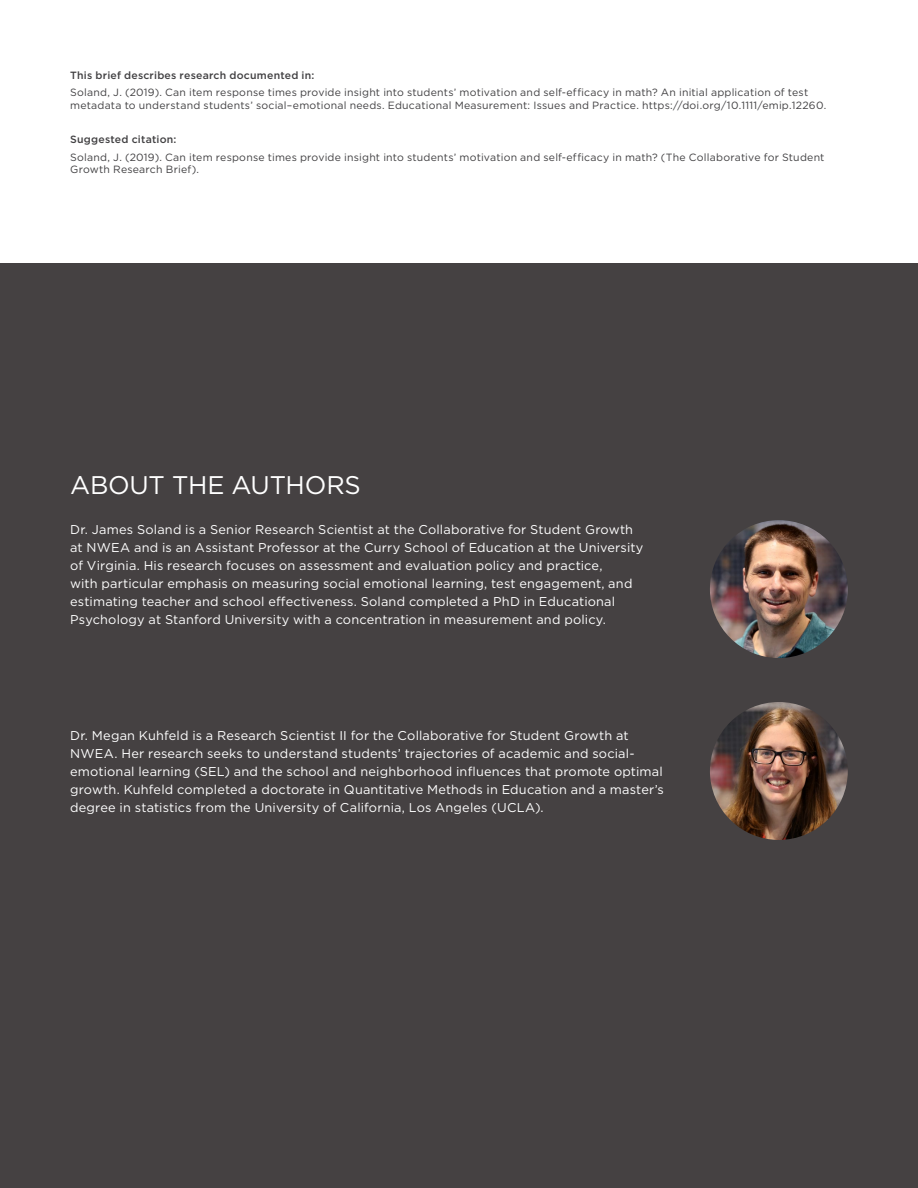
<style>
.page{position:relative;width:918px;height:1188px;background:#fff}
.page>*{position:absolute;margin:0;border:0;box-sizing:border-box;transform-origin:0 0}
.About_the_Authors{font:25.5px "Gotham";letter-spacing:-.01em;color:#fff}
.Author_Body_Copy{font:12.75px/18px "Gotham";letter-spacing:.015em;color:#fff}
.Sources_Cited_Docume{font:10.5px/12.8px "Gotham";letter-spacing:.02em;color:#414042}
.Sources_Cited_Docume-2{font:500 10.5px "Gotham";letter-spacing:.02em;color:#414042}
</style>
<div class="page">
<div style="left:0;top:264px;width:918px;height:924px;background:#454142"></div>
<img style="left:710px;top:520px;width:138px;height:138px;border-radius:69px">
<img style="left:710px;top:702px;width:138px;height:138px;border-radius:69px">
<p class="Sources_Cited_Docume-2" style="left:70px;top:68px;width:246px">This brief describes research documented in:</p>
<p class="Sources_Cited_Docume" style="left:70px;top:86px;width:758px">Soland, J. (2019). Can item response times provide insight into students’ motivation and self-efficacy in math? An initial application of test metadata to understand students’ social–emotional needs. Educational Measurement: Issues and Practice. https://doi.org/10.1111/emip.12260.</p>
<p class="Sources_Cited_Docume-2" style="left:70px;top:133px;width:108px">Suggested citation:</p>
<p class="Sources_Cited_Docume" style="left:70px;top:150px;width:756px">Soland, J. (2019). Can item response times provide insight into students’ motivation and self-efficacy in math? (The Collaborative for Student<br>Growth Research Brief).</p>
<p class="About_the_Authors" style="left:70px;top:469px;width:292px">ABOUT THE AUTHORS</p>
<p class="Author_Body_Copy" style="left:70px;top:520px;width:575px">Dr. James Soland is a Senior Research Scientist at the Collaborative for Student Growth at NWEA and is an Assistant Professor at the Curry School of Education at the University of Virginia. His research focuses on assessment and evaluation policy and practice,<br>with particular emphasis on measuring social emotional learning, test engagement, and estimating teacher and school effectiveness. Soland completed a PhD in Educational Psychology at Stanford University with a concentration in measurement and policy.</p>
<p class="Author_Body_Copy" style="left:70px;top:726px;width:595px">Dr. Megan Kuhfeld is a Research Scientist II for the Collaborative for Student Growth at NWEA. Her research seeks to understand students’ trajectories of academic and social&shy;emotional learning (SEL) and the school and neighborhood influences that promote optimal growth. Kuhfeld completed a doctorate in Quantitative Methods in Education and a master’s degree in statistics from the University of California, Los Angeles (UCLA).</p>
</div>
